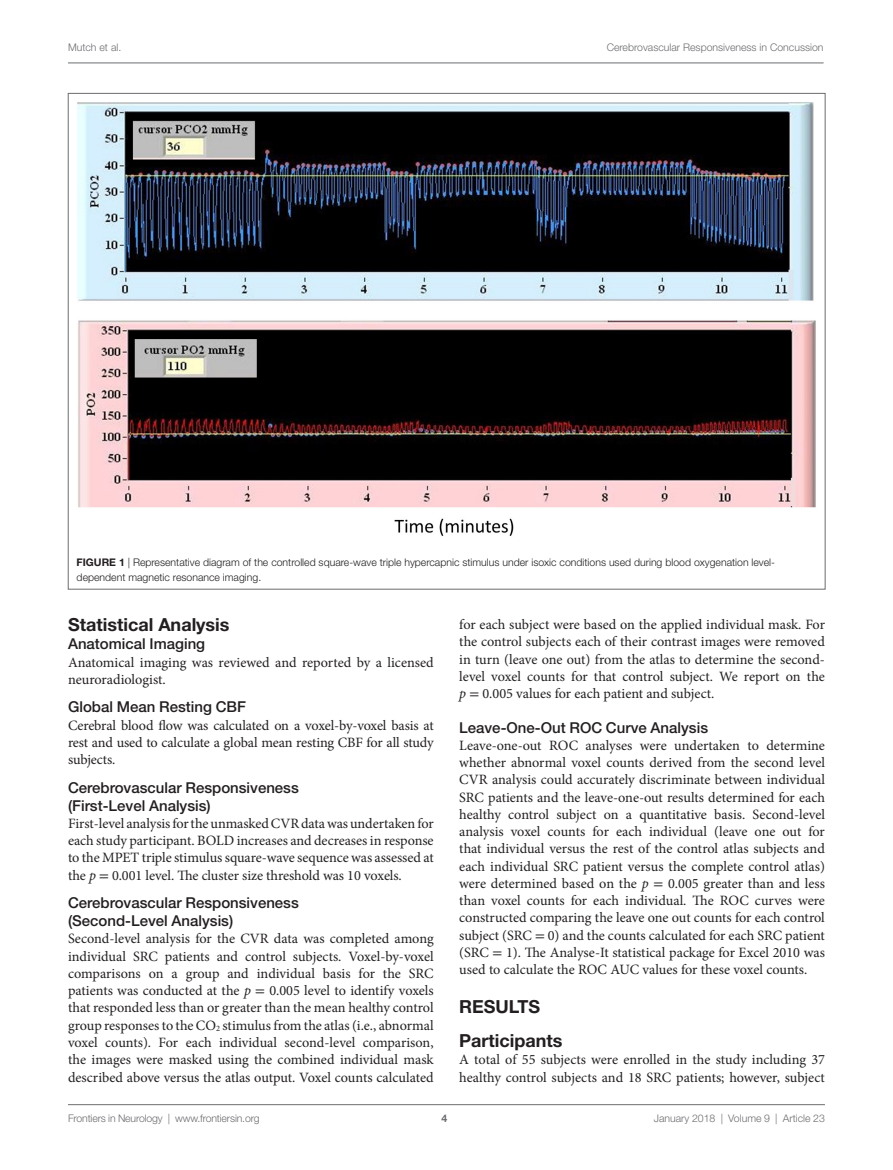
<style>
.page{position:relative;width:893px;height:1170px;background:#fff}
.page>*{position:absolute;margin:0;border:0;box-sizing:border-box;transform-origin:0 0}
.t1{font:700 18px/33.8px "Helvetica Neue LT Std";color:#231f20}
.t2{font:500 15px/18px "Helvetica Neue LT Std";color:#231f20}
.t3{font:14.25px/17.2px "Minion Pro";letter-spacing:-.005em;color:#231f20;text-align:justify}
.t4{font:300 10.5px/14.2px "Helvetica Neue LT Std";color:#231f20}
.t5{font:300 10.5px "Helvetica Neue LT Std";color:#6c6d70}
.t6{font:700 10.5px "Helvetica Neue LT Std";color:#6c6d70}
.s1{font-weight:700}
.s2{font-style:italic}
.s3{font-family:"STIX General"}
</style>
<div class="page">
<img style="left:77px;top:102px;width:739px;height:434px">
<hr style="left:68px;top:63px;width:756px;height:1px;background:#6c6d70">
<hr style="left:68px;top:1104px;width:757px;height:1px;background:#6c6d70">
<p class="t5" style="left:68px;top:41px;width:55px">Mutch et al.</p>
<p class="t5" style="left:607px;top:41px;width:218px">Cerebrovascular Responsiveness in Concussion</p>
<p class="t4" style="left:77px;top:555px;width:700px"><span class="s1">FIG URE 1</span> | Representative diagram of the controlled square-wave triple hypercapnic stimulus under isoxic conditions used during blood oxygenation level&shy;dependent magnetic resonance imaging.</p>
<p class="t1" style="left:68px;top:607px;width:163px">Statistical Analysis</p>
<p class="t2" style="left:68px;top:634px;width:139px">Anatomical Imaging</p>
<p class="t3" style="left:68px;top:653px;width:367px">Anatomical imaging was reviewed and reported by a licensed neuroradiologist.</p>
<p class="t2" style="left:68px;top:697px;width:179px">Global Mean Resting CBF</p>
<p class="t3" style="left:68px;top:716px;width:367px">Cerebral blood flow was calculated on a voxel-by-voxel basis at rest and used to calculate a global mean resting CBF for all study subjects.</p>
<p class="t2" style="left:68px;top:778px;width:232px">Cerebrovascular Responsiveness (First-Level Analysis)</p>
<p class="t3" style="left:68px;top:814px;width:367px">First-level analysis for the unmasked CVR data was undertaken for each study participant. BOLD increases and decreases in response to the MPET triple stimulus square-wave sequence was assessed at the <span class="s2">p</span> <span class="s3">=</span> 0.001 level. The cluster size threshold was 10 voxels.</p>
<p class="t2" style="left:68px;top:893px;width:232px">Cerebrovascular Responsiveness (Second-Level Analysis)</p>
<p class="t3" style="left:68px;top:930px;width:367px">Second-level analysis for the CVR data was completed among individual SRC patients and control subjects. Voxel-by-voxel comparisons on a group and individual basis for the SRC patients was conducted at the <span class="s2">p</span> <span class="s3">=</span> 0.005 level to identify voxels that responded less than or greater than the mean healthy control group responses to the CO<sub>2</sub> stimulus from the atlas (i.e., abnormal voxel counts). For each individual second-level comparison, the images were masked using the combined individual mask described above versus the atlas output. Voxel counts calculated</p>
<p class="t3" style="left:459px;top:616px;width:367px">for each subject were based on the applied individual mask. For the control subjects each of their contrast images were removed in turn (leave one out) from the atlas to determine the second&shy;level voxel counts for that control subject. We report on the <span class="s2">p</span> <span class="s3">=</span> 0.005 values for each patient and subject.</p>
<p class="t2" style="left:459px;top:718px;width:250px">Leave-One-Out ROC Curve Analysis</p>
<p class="t3" style="left:459px;top:736px;width:367px">Leave-one-out ROC analyses were undertaken to determine whether abnormal voxel counts derived from the second level CVR analysis could accurately discriminate between individual SRC patients and the leave-one-out results determined for each healthy control subject on a quantitative basis. Second-level analysis voxel counts for each individual (leave one out for that individual versus the rest of the control atlas subjects and each individual SRC patient versus the complete control atlas) were determined based on the <span class="s2">p</span> <span class="s3">=</span> 0.005 greater than and less than voxel counts for each individual. The ROC curves were constructed comparing the leave one out counts for each control subject (SRC <span class="s3">=</span> 0) and the counts calculated for each SRC patient (SRC <span class="s3">=</span> 1). The Analyse-It statistical package for Excel 2010 was used to calculate the ROC AUC values for these voxel counts.</p>
<p class="t1" style="left:459px;top:989px;width:13px">RES</p>
<p class="t1" style="left:459px;top:989px;width:105px;text-indent:36px">ULTS<br>Participants</p>
<p class="t3" style="left:459px;top:1050px;width:367px">A total of 55 subjects were enrolled in the study including 37 healthy control subjects and 18 SRC patients; however, subject</p>
<p class="t5" style="left:68px;top:1111px;width:193px">Frontiers in Neurology | www.frontiersin.org</p>
<p class="t5" style="left:654px;top:1111px;width:173px">January 2018 | Volume 9 | Article 23</p>
<p class="t6" style="left:441px;top:1111px;width:7px">4</p>
</div>
